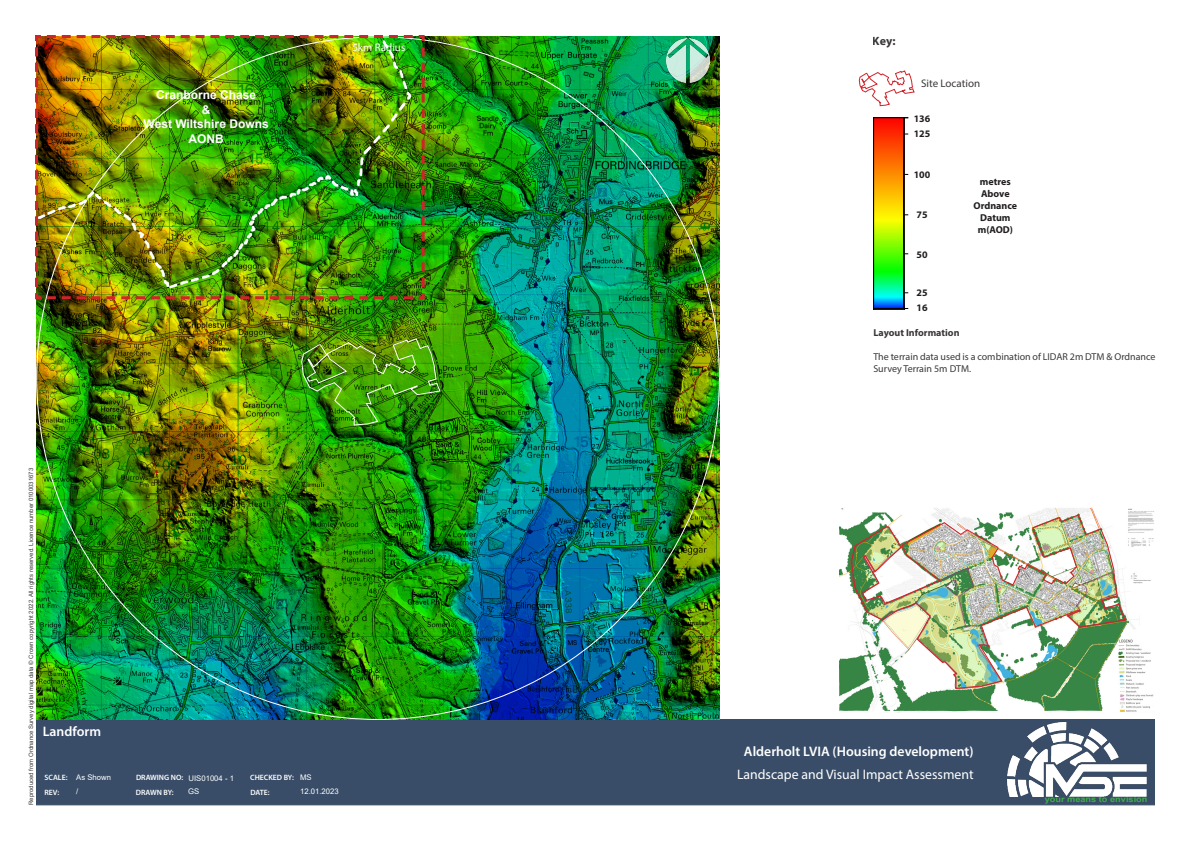
<style>
.page{position:relative;width:1191px;height:842px;background:#fff}
.page>*{position:absolute;margin:0;border:0;box-sizing:border-box;transform-origin:0 0}
.t1{font:600 13.8px "Myriad Pro";color:#fff}
.t2{font:13.8px "Myriad Pro";color:#fff}
.t3{font:700 12px "Arial";color:#fff}
.t4{font:700 12px "Myriad Pro";color:#231f20}
.t5{font:11px "Myriad Pro";color:#231f20}
.t6{font:11px "Myriad Pro";color:#fff}
.t7{font:10px/12px "Myriad Pro";color:#231f20}
.t8{font:700 10px/12px "Myriad Pro";color:#231f20}
.t9{font:700 8px "Arial";color:#40ae49;scale:1.15 1}
.t10{font:600 7.7px/14.4px "Myriad Pro";color:#fff}
.t11{font:7.7px/14.4px "Arial";color:#fff}
.t12{font:6px "Arial";color:#231f20}
</style>
<div class="page">
<div style="left:36px;top:719px;width:1119px;height:86px;background:#394d68;border:1px solid #374d65"></div>
<img style="left:1006px;top:722px;width:141px;height:75px">
<img style="left:839px;top:507px;width:315px;height:205px">
<img style="left:850px;top:514px;width:276px;height:175px">
<svg style="left:858px;top:70px;width:57px;height:36px"></svg>
<img style="left:874px;top:118px;width:29px;height:190px">
<hr style="left:873px;top:117px;width:35px;height:1px;background:#000">
<hr style="left:873px;top:308px;width:35px;height:1px;background:#000">
<hr style="left:873px;top:117px;width:1px;height:192px;background:#000">
<hr style="left:903px;top:117px;width:1px;height:192px;background:#000">
<img style="left:36px;top:36px;width:683px;height:683px">
<img style="left:666px;top:39px;width:44px;height:43px">
<img style="left:301px;top:338px;width:140px;height:88px">
<img style="left:35px;top:35px;width:391px;height:266px">
<p class="t3" style="left:156px;top:87px;width:102px">Cranborne Chase</p>
<p class="t3" style="left:202px;top:101px;width:10px">&amp;</p>
<p class="t3" style="left:144px;top:116px;width:127px">West Wiltshire Downs</p>
<p class="t3" style="left:188px;top:130px;width:37px">AONB</p>
<p class="t6" style="left:352px;top:40px;width:55px">5km Radius</p>
<p class="t12" style="left:27px;top:805px;width:338px;rotate:-90deg">Reproduced from Ordnance Survey digital map data © Crown copyright 2022. All rights reserved. Licence number 0100031673</p>
<h1 class="t1" style="left:43px;top:723px;width:60px">Landform</h1>
<p class="t10" style="left:44px;top:770px;width:25px">SCALE:<br>REV:</p>
<p class="t10" style="left:136px;top:770px;width:49px">DRAWING NO:<br>DRAWN BY:</p>
<p class="t10" style="left:250px;top:770px;width:45px">CHECKED BY:</p>
<p class="t11" style="left:76px;top:770px;width:36px">As Shown</p>
<p class="t11" style="left:300px;top:770px;width:40px">MS<br>12.01.2023</p>
<p class="t11" style="left:189px;top:771px;width:47px">UIS01004 - 1</p>
<p class="t11" style="left:76px;top:784px;width:4px">/</p>
<p class="t10" style="left:250px;top:785px;width:21px">DATE:</p>
<p class="t11" style="left:188px;top:784px;width:13px">GS</p>
<h2 class="t4" style="left:872px;top:33px;width:24px">Key:</h2>
<h3 class="t5" style="left:921px;top:77px;width:61px">Site Location</h3>
<h3 class="t8" style="left:913px;top:111px;width:18px;line-height:14.6px">136<br>125</h3>
<h3 class="t8" style="left:913px;top:168px;width:18px">100</h3>
<h3 class="t8" style="left:916px;top:208px;width:13px">75</h3>
<h3 class="t8" style="left:916px;top:248px;width:13px">50</h3>
<h3 class="t8" style="left:916px;top:285px;width:13px;line-height:14.7px">25<br>16</h3>
<h3 class="t8" style="left:973px;top:175px;width:45px;text-align:center">metres<br>Above<br>Ordnance<br>Datum m(AOD)</h3>
<h3 class="t8" style="left:873px;top:327px;width:88px">Layout Information</h3>
<h3 class="t7" style="left:873px;top:351px;width:284px">The terrain data used is a combination of LIDAR 2m DTM &amp; Ordnance<br>Survey Terrain 5m DTM.</h3>
<h1 class="t1" style="left:744px;top:742px;width:231px">Alderholt LVIA (Housing development)</h1>
<h1 class="t2" style="left:737px;top:765px;width:238px">Landscape and Visual Impact Assessment</h1>
<h3 class="t9" style="left:1044px;top:793px;width:91px">your means to envision</h3>
</div>
